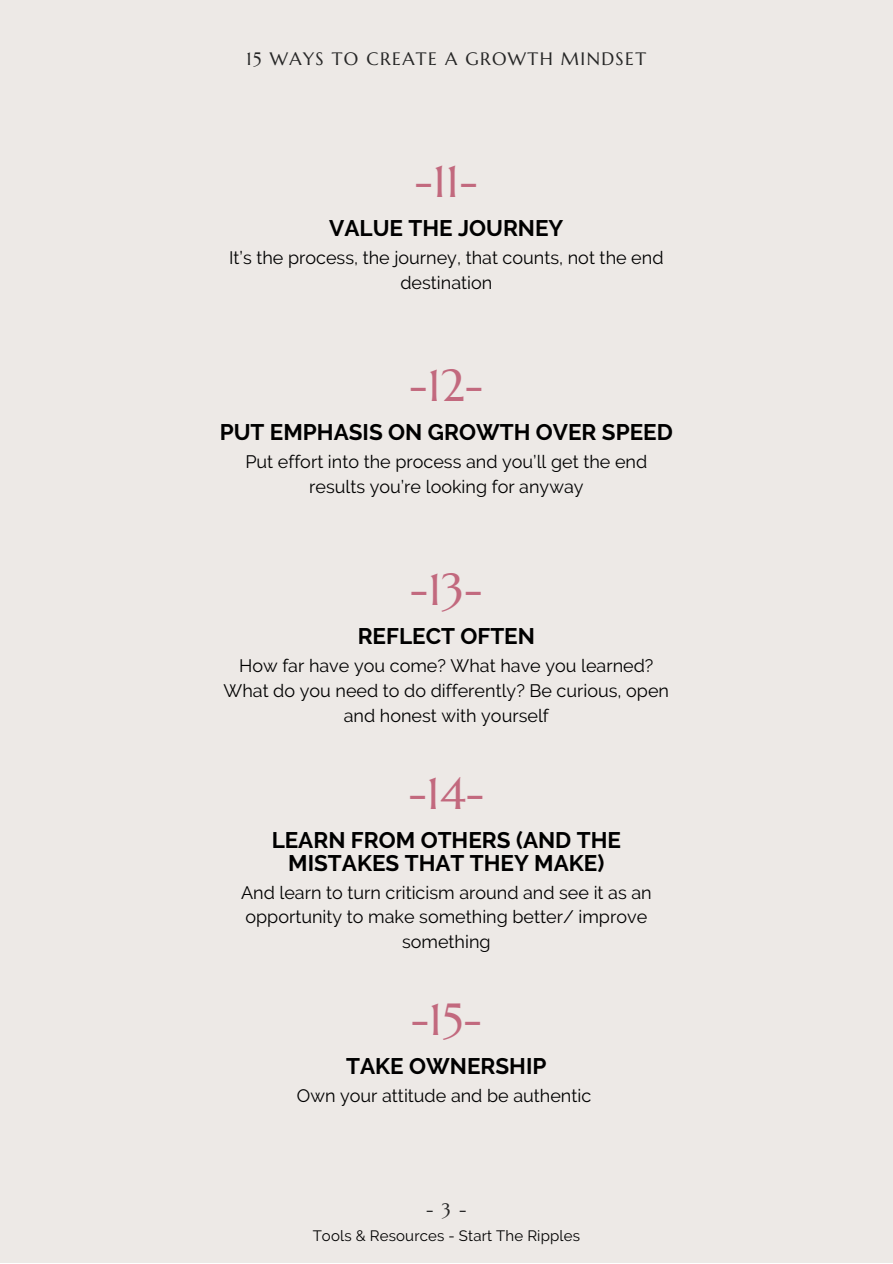
<style>
.page{position:relative;width:893px;height:1264px;background:#fff}
.page>*{position:absolute;margin:0;border:0;box-sizing:border-box;transform-origin:0 0}
.t1{font:45px "Marcellus";color:#c2697e}
.t2{font:700 22.5px/22.5px "Raleway";color:#000;text-align:center}
.t3{font:18px/24.8px "Raleway";color:#000;text-align:center}
.t4{font:18px "Marcellus";letter-spacing:.075em;color:#262626}
.t5{font:15px "Raleway";letter-spacing:.01em;color:#000}
</style>
<div class="page">
<div style="left:0;top:0;width:892px;height:1262px;background:#ede9e6"></div>
<p class="t4" style="left:246px;top:48px;width:401px">15 WAYS TO CREATE A GROWTH MINDSET</p>
<h1 class="t1" style="left:414px;top:153px;width:65px">-11-</h1>
<p class="t2" style="left:329px;top:217px;width:236px">VALUE THE JOURNEY</p>
<p class="t3" style="left:229px;top:246px;width:436px">It’s the process, the journey, that counts, not the end destination</p>
<h1 class="t1" style="left:409px;top:357px;width:76px">-12-</h1>
<p class="t2" style="left:220px;top:421px;width:454px">PUT EMPHASIS ON GROWTH OVER SPEED</p>
<p class="t3" style="left:245px;top:449px;width:403px">Put effort into the process and you’ll get the end results you’re looking for anyway</p>
<h1 class="t1" style="left:410px;top:561px;width:74px">-13-</h1>
<p class="t2" style="left:357px;top:625px;width:179px">REFLECT OFTEN</p>
<p class="t3" style="left:223px;top:653px;width:447px">How far have you come? What have you learned?<br>What do you need to do differently? Be curious, open and honest with yourself</p>
<h1 class="t1" style="left:408px;top:765px;width:77px">-14-</h1>
<p class="t2" style="left:272px;top:829px;width:351px">LEARN FROM OTHERS (AND THE<br>MISTAKES THAT THEY MAKE)</p>
<p class="t3" style="left:241px;top:879px;width:412px">And learn to turn criticism around and see it as an opportunity to make something better/ improve something</p>
<h1 class="t1" style="left:411px;top:991px;width:72px">-15-</h1>
<p class="t2" style="left:346px;top:1054px;width:202px">TAKE OWNERSHIP</p>
<p class="t3" style="left:297px;top:1083px;width:296px">Own your attitude and be authentic</p>
<p class="t4" style="left:426px;top:1197px;width:42px">-3-</p>
<p class="t5" style="left:313px;top:1227px;width:269px">Tools &amp; Resources - Start The Ripples</p>
</div>
